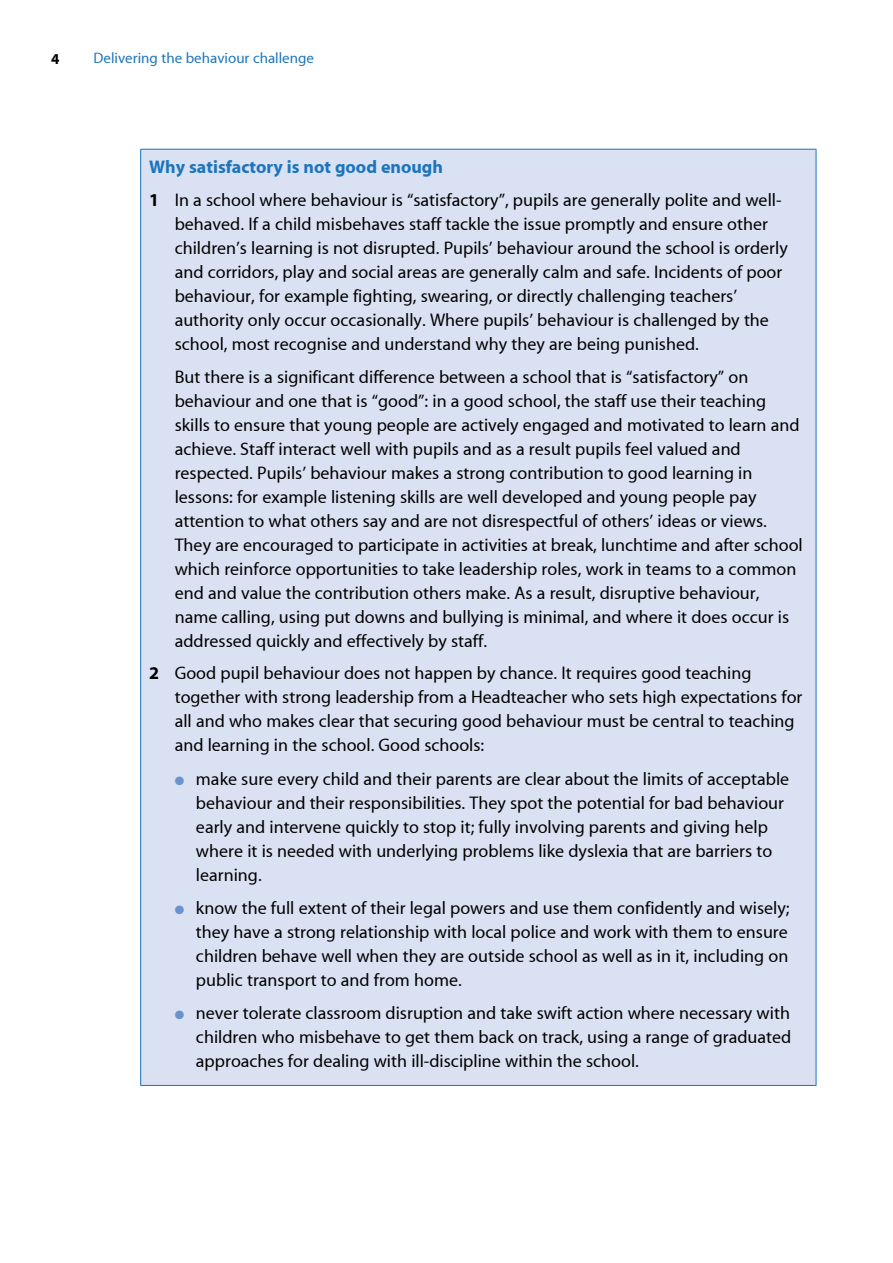
<style>
.page{position:relative;width:893px;height:1263px;background:#fff}
.page>*{position:absolute;margin:0;border:0;box-sizing:border-box;transform-origin:0 0}
.t1{font:18px/24px "Myriad MM";color:#000}
.t2{font:18px "Myriad MM Bold";color:#1c75bc}
.t3{font:15px "Myriad MM";color:#1c75bc}
.t4{font:15px "Myriad MM Bold";color:#000}
.s1{font-family:"Myriad MM Bold"}
.s2{color:#6a93cd}
</style>
<div class="page">
<div style="left:141px;top:149px;width:675px;height:936px;background:#dae1f2"></div>
<hr style="left:140px;top:149px;width:676px;height:1px;background:#1c75bc">
<hr style="left:140px;top:150px;width:1px;height:935px;background:#1c75bc">
<hr style="left:816px;top:150px;width:1px;height:935px;background:#1c75bc">
<hr style="left:140px;top:1085px;width:676px;height:1px;background:#1c75bc">
<p class="t4" style="left:51px;top:51px;width:10px">4</p>
<p class="t3" style="left:94px;top:51px;width:222px">Delivering the behaviour challenge</p>
<p class="t2" style="left:149px;top:158px;width:295px">Why satisfactory is not good enough</p>
<p class="t1" style="left:175px;top:188px;width:615px;text-indent:-26px"><span class="s1">1</span> In a school where behaviour is “satisfactory”, pupils are generally polite and well&shy;behaved. If a child misbehaves staff tackle the issue promptly and ensure other children’s learning is not disrupted. Pupils’ behaviour around the school is orderly and corridors, play and social areas are generally calm and safe. Incidents of poor behaviour, for example fighting, swearing, or directly challenging teachers’ authority only occur occasionally. Where pupils’ behaviour is challenged by the school, most recognise and understand why they are being punished.</p>
<p class="t1" style="left:175px;top:365px;width:630px">But there is a significant difference between a school that is “satisfactory” on behaviour and one that is “good”: in a good school, the staff use their teaching skills to ensure that young people are actively engaged and motivated to learn and achieve. Staff interact well with pupils and as a result pupils feel valued and respected. Pupils’ behaviour makes a strong contribution to good learning in lessons: for example listening skills are well developed and young people pay attention to what others say and are not disrespectful of others’ ideas or views.<br>They are encouraged to participate in activities at break, lunchtime and after school which reinforce opportunities to take leadership roles, work in teams to a common end and value the contribution others make. As a result, disruptive behaviour, name calling, using put downs and bullying is minimal, and where it does occur is addressed quickly and effectively by staff.</p>
<p class="t1" style="left:175px;top:662px;width:629px;text-indent:-26px"><span class="s1">2</span> Good pupil behaviour does not happen by chance. It requires good teaching together with strong leadership from a Headteacher who sets high expectations for all and who makes clear that securing good behaviour must be central to teaching and learning in the school. Good schools:</p>
<p class="t1" style="left:196px;top:767px;width:595px;text-indent:-21px"><span class="s2">●</span> make sure every child and their parents are clear about the limits of acceptable behaviour and their responsibilities. They spot the potential for bad behaviour early and intervene quickly to stop it; fully involving parents and giving help where it is needed with underlying problems like dyslexia that are barriers to learning.</p>
<p class="t1" style="left:196px;top:896px;width:595px;text-align:justify;text-indent:-21px"><span class="s2">●</span> know the full extent of their legal powers and use them confidently and wisely; they have a strong relationship with local police and work with them to ensure children behave well when they are outside school as well as in it, including on public transport to and from home.</p>
<p class="t1" style="left:196px;top:1001px;width:597px;text-align:justify;text-indent:-21px"><span class="s2">●</span> never tolerate classroom disruption and take swift action where necessary with children who misbehave to get them back on track, using a range of graduated approaches for dealing with ill-discipline within the school.</p>
</div>
